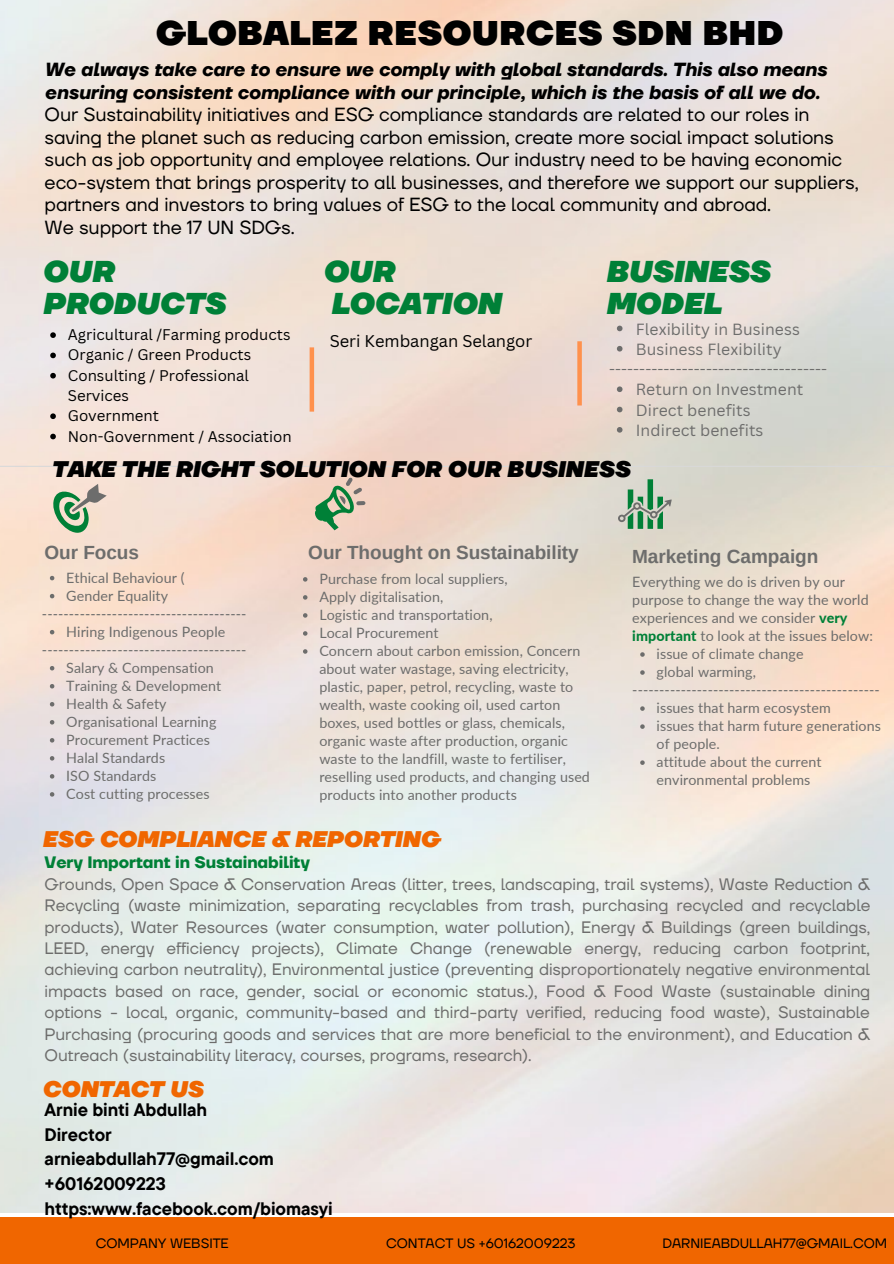
<style>
.page{position:relative;width:894px;height:1264px;background:#fff}
.page>*{position:absolute;margin:0;border:0;box-sizing:border-box;transform-origin:0 0}
.t1{font:900 34.05px "TT Firs Neue";color:#000}
.t2{font:italic 900 30px/32.7px "TT Firs Neue";letter-spacing:-.02em;color:#008037}
.t3{font:italic 900 22.5px "TT Firs Neue";letter-spacing:-.02em;color:#000}
.t4{font:italic 900 22.5px "TT Firs Neue";letter-spacing:-.02em;color:#f06600}
.t5{font:700 19.05px "Arimo";letter-spacing:-.005em;color:#6d6d6c}
.t6{font:18.9px/22.5px "TT Firs Neue";letter-spacing:-.005em;color:#000}
.t7{font:italic 700 18.9px/22.5px "TT Firs Neue";letter-spacing:-.005em;color:#000}
.t8{font:700 18px/24.8px "TT Commons Pro";letter-spacing:-.005em;color:#000}
.t9{font:16.5px/21.5px "TT Firs Neue";letter-spacing:-.005em;color:#6d6d6c;text-align:justify}
.t10{font:700 16.5px "TT Firs Neue";letter-spacing:-.005em;color:#008037}
.t11{font:16.5px "Canva Sans";color:#000}
.t12{font:15.75px/20.2px "Canva Sans";letter-spacing:.005em;color:#6d6d6c}
.t13{font:15px/20.2px "Canva Sans";color:#000}
.t14{font:14.25px/18px "Lato";letter-spacing:.005em;color:#6d6d6c}
.t15{font:13.5px "TT Firs Neue";letter-spacing:-.005em;color:#000}
.s1{font-weight:800;color:#008037}
</style>
<div class="page">
<div style="left:0;top:1217px;width:893px;height:46px;background:#f06600"></div>
<img style="left:0;top:0;width:893px;height:1212px">
<hr style="left:0;top:466px;width:893px;height:1px;background:#d9d9d9">
<div style="left:309px;top:347px;width:5px;height:64px;background:#ff914d"></div>
<svg style="left:577px;top:341px;width:4px;height:64px"></svg>
<svg style="left:617px;top:479px;width:54px;height:50px;background:#9dbaa1"></svg>
<svg style="left:315px;top:477px;width:50px;height:53px;background:#b2ba9c"></svg>
<svg style="left:52px;top:484px;width:55px;height:49px;background:#afbea2"></svg>
<svg style="left:50px;top:576px;width:4px;height:4px"></svg>
<svg style="left:50px;top:594px;width:4px;height:4px"></svg>
<svg style="left:50px;top:630px;width:4px;height:4px"></svg>
<svg style="left:50px;top:666px;width:4px;height:4px"></svg>
<svg style="left:50px;top:684px;width:4px;height:4px"></svg>
<svg style="left:50px;top:702px;width:4px;height:4px"></svg>
<svg style="left:50px;top:720px;width:4px;height:4px"></svg>
<svg style="left:50px;top:738px;width:4px;height:4px"></svg>
<svg style="left:50px;top:756px;width:4px;height:4px"></svg>
<svg style="left:50px;top:774px;width:4px;height:4px"></svg>
<svg style="left:50px;top:792px;width:4px;height:4px"></svg>
<svg style="left:303px;top:577px;width:4px;height:4px"></svg>
<svg style="left:303px;top:595px;width:4px;height:4px"></svg>
<svg style="left:303px;top:613px;width:4px;height:4px"></svg>
<svg style="left:303px;top:631px;width:4px;height:4px"></svg>
<svg style="left:303px;top:649px;width:4px;height:4px"></svg>
<svg style="left:640px;top:652px;width:4px;height:4px"></svg>
<svg style="left:640px;top:670px;width:4px;height:4px"></svg>
<svg style="left:640px;top:706px;width:4px;height:4px"></svg>
<svg style="left:640px;top:724px;width:4px;height:5px"></svg>
<svg style="left:640px;top:760px;width:4px;height:5px"></svg>
<svg style="left:50px;top:332px;width:6px;height:6px"></svg>
<svg style="left:50px;top:352px;width:6px;height:6px"></svg>
<svg style="left:50px;top:373px;width:6px;height:5px"></svg>
<svg style="left:50px;top:413px;width:6px;height:6px"></svg>
<svg style="left:50px;top:433px;width:6px;height:6px"></svg>
<svg style="left:616px;top:325px;width:6px;height:6px"></svg>
<svg style="left:616px;top:346px;width:6px;height:5px"></svg>
<svg style="left:616px;top:386px;width:6px;height:6px"></svg>
<svg style="left:616px;top:407px;width:6px;height:5px"></svg>
<svg style="left:616px;top:427px;width:6px;height:5px"></svg>
<h1 class="t1" style="left:156px;top:13px;width:629px">GLOBALEZ RESOURCES SDN BHD</h1>
<h3 class="t7" style="left:45px;top:59px;width:783px">We always take care to ensure we comply with global standards. This also means ensuring consistent compliance with our principle, which is the basis of all we do.</h3>
<p class="t6" style="left:45px;top:104px;width:815px">Our Sustainability initiatives and ESG compliance standards are related to our roles in saving the planet such as reducing carbon emission, create more social impact solutions such as job opportunity and employee relations. Our industry need to be having economic eco-system that brings prosperity to all businesses, and therefore we support our suppliers, partners and investors to bring values of ESG to the local community and abroad.<br>We support the 17 UN SDGs.</p>
<h2 class="t2" style="left:42px;top:256px;width:185px">OUR<br>PRODUCTS</h2>
<h2 class="t2" style="left:322px;top:256px;width:180px">OUR<br>LOCATION</h2>
<h2 class="t2" style="left:605px;top:256px;width:166px">BUSINESS<br>MODEL</h2>
<p class="t13" style="left:68px;top:324px;width:225px">Agricultural /Farming products<br>Organic / Green Products<br>Consulting / Professional<br>Services<br>Government<br>Non-Government / Association</p>
<p class="t12" style="left:635px;top:318px;width:165px">Flexibility in Business<br>Business Flexibility</p>
<p class="t11" style="left:329px;top:329px;width:204px">Seri Kembangan Selangor</p>
<p class="t12" style="left:608px;top:359px;width:220px">------------------------------------</p>
<p class="t12" style="left:635px;top:379px;width:169px">Return on Investment<br>Direct benefits<br>Indirect benefits</p>
<h3 class="t3" style="left:52px;top:455px;width:579px">TAKE THE RIGHT SOLUTION FOR OUR BUSINESS</h3>
<h3 class="t5" style="left:45px;top:541px;width:96px">Our Focus</h3>
<h3 class="t5" style="left:308px;top:541px;width:272px">Our Thought on Sustainability</h3>
<h3 class="t5" style="left:632px;top:545px;width:188px">Marketing Campaign</h3>
<p class="t14" style="left:66px;top:568px;width:120px">Ethical Behaviour (<br>Gender Equality</p>
<p class="t14" style="left:66px;top:622px;width:160px">Hiring Indigenous People</p>
<p class="t14" style="left:66px;top:658px;width:157px">Salary &amp; Compensation<br>Training &amp; Development<br>Health &amp; Safety<br>Organisational Learning<br>Procurement Practices<br>Halal Standards<br>ISO Standards<br>Cost cutting processes</p>
<p class="t14" style="left:42px;top:604px;width:206px">--------------------------------------</p>
<p class="t14" style="left:42px;top:640px;width:206px">--------------------------------------</p>
<p class="t14" style="left:319px;top:569px;width:272px">Purchase from local suppliers,<br>Apply digitalisation,<br>Logistic and transportation,<br>Local Procurement<br>Concern about carbon emission, Concern about water wastage, saving electricity, plastic, paper, petrol, recycling, waste to wealth, waste cooking oil, used carton boxes, used bottles or glass, chemicals, organic waste after production, organic waste to the landfill, waste to fertiliser, reselling used products, and changing used products into another products</p>
<h3 class="t4" style="left:42px;top:826px;width:400px">ESG COMPLIANCE &amp; REPORTING</h3>
<p class="t14" style="left:632px;top:572px;width:242px">Everything we do is driven by our purpose to change the way the world experiences and we consider <span class="s1">very important</span> to look at the issues below:</p>
<p class="t14" style="left:656px;top:644px;width:148px">issue of climate change global warming,</p>
<p class="t14" style="left:656px;top:698px;width:226px">issues that harm ecosystem<br>issues that harm future generations of people.<br>attitude about the current environmental problems</p>
<p class="t14" style="left:632px;top:680px;width:249px">----------------------------------------------</p>
<p class="t10" style="left:45px;top:852px;width:267px">Very Important in Sustainability</p>
<p class="t9" style="left:45px;top:874px;width:827px">Grounds, Open Space &amp; Conservation Areas (litter, trees, landscaping, trail systems), Waste Reduction &amp; Recycling (waste minimization, separating recyclables from trash, purchasing recycled and recyclable products), Water Resources (water consumption, water pollution), Energy &amp; Buildings (green buildings, LEED, energy efficiency projects), Climate Change (renewable energy, reducing carbon footprint, achieving carbon neutrality), Environmental justice (preventing disproportionately negative environmental impacts based on race, gender, social or economic status.), Food &amp; Food Waste (sustainable dining options - local, organic, community-based and third-party verified, reducing food waste), Sustainable Purchasing (procuring goods and services that are more beneficial to the environment), and Education &amp; Outreach (sustainability literacy, courses, programs, research).</p>
<h3 class="t4" style="left:42px;top:1075px;width:163px">CONTACT US</h3>
<p class="t8" style="left:45px;top:1096px;width:289px">Arnie binti Abdullah<br>Director arnieabdullah77@gmail.com +60162009223 https:www.facebook.com/biomasyi</p>
<p class="t15" style="left:96px;top:1235px;width:134px">COMPANY WEBSITE</p>
<p class="t15" style="left:386px;top:1235px;width:191px">CONTACT US +60162009223</p>
<p class="t15" style="left:662px;top:1235px;width:226px">DARNIEABDULLAH77@GMAIL.COM</p>
</div>
